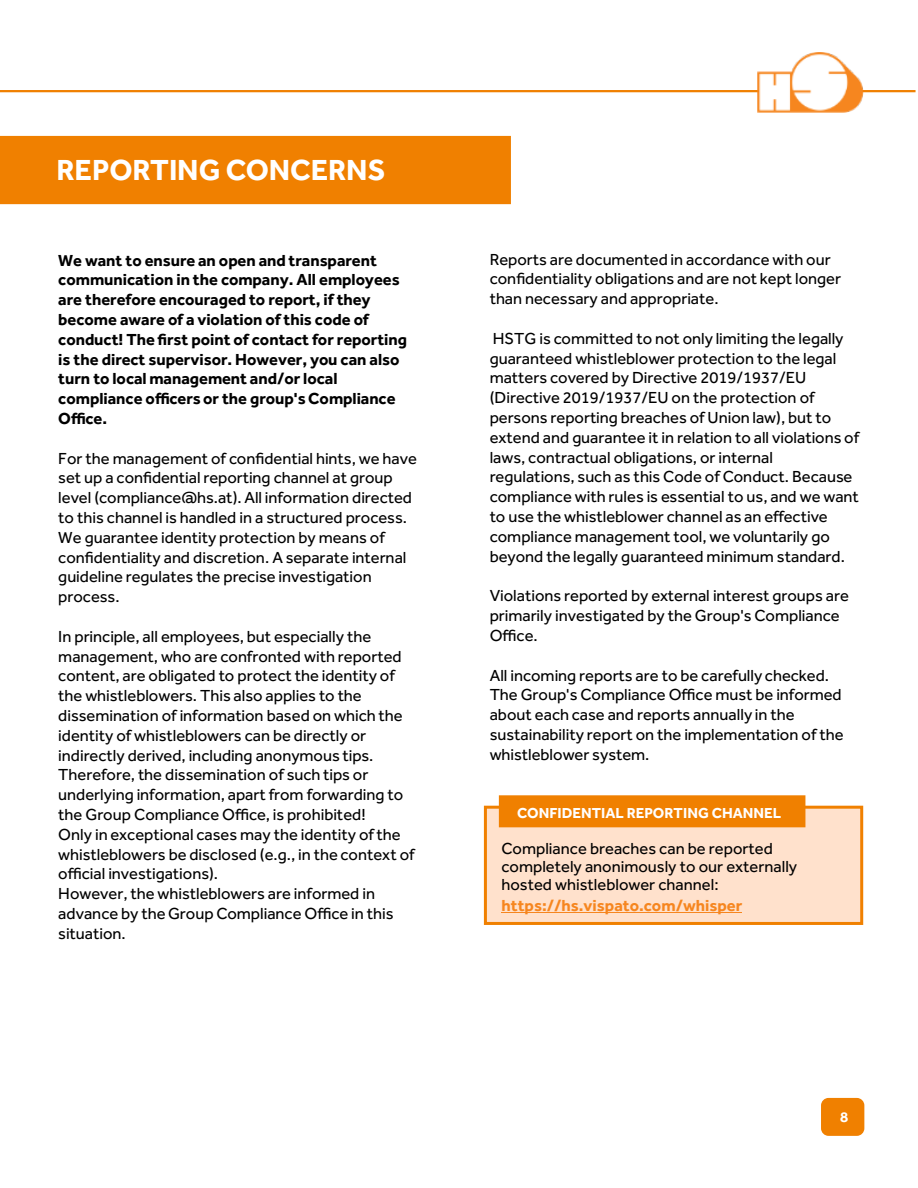
<style>
.page{position:relative;width:918px;height:1188px;background:#fff}
.page>*{position:absolute;margin:0;border:0;box-sizing:border-box;transform-origin:0 0}
.t1{font:700 30px "Effra";color:#fff}
.t2{font:16.65px "Effra";letter-spacing:-.005em;color:#000}
.t3{font:700 16.65px "Effra";color:#000}
.t4{font:16.5px "Effra";color:#000}
.t5{font:700 16.5px "Effra";color:#000}
.t6{font:700 16.5px "Effra";color:#f6861f}
.t7{font:700 15px "Effra";color:#fff}
</style>
<div class="page">
<div style="left:821px;top:1098px;width:43px;height:38px;background:#f08000;border:4px solid #f08000;border-radius:6px"></div>
<hr style="left:0;top:90px;width:916px;height:2px;background:#f08000">
<div style="left:0;top:136px;width:511px;height:68px;background:#f08000"></div>
<img style="left:758px;top:53px;width:105px;height:60px">
<div style="left:484px;top:806px;width:379px;height:119px;background:#ffe1cc;border:3px solid #f08000"></div>
<div style="left:499px;top:795px;width:306px;height:32px;background:#f08000;border:3px solid #f08000"></div>
<hr style="left:501px;top:912px;width:241px;height:1px;background:#f6861f">
<p class="t1" style="left:56px;top:160px;width:331px">REPORTING CONCERNS</p>
<p class="t5" style="left:58px;top:255px;width:320px">We want to ensure an open and transparent</p>
<p class="t5" style="left:58px;top:274px;width:343px">communication in the company. All employees</p>
<p class="t5" style="left:58px;top:294px;width:314px">are therefore encouraged to report, if they</p>
<p class="t5" style="left:58px;top:314px;width:312px">become aware of a violation of this code of</p>
<p class="t5" style="left:58px;top:334px;width:350px">conduct! The first point of contact for reporting</p>
<p class="t5" style="left:58px;top:354px;width:343px">is the direct supervisor. However, you can also</p>
<p class="t3" style="left:58px;top:373px;width:281px">turn to local management and/or local</p>
<p class="t5" style="left:58px;top:393px;width:339px">compliance officers or the group's Compliance</p>
<p class="t5" style="left:58px;top:413px;width:50px">Office.</p>
<p class="t4" style="left:58px;top:453px;width:360px">For the management of confidential hints, we have</p>
<p class="t4" style="left:58px;top:472px;width:336px">set up a confidential reporting channel at group</p>
<p class="t4" style="left:58px;top:492px;width:355px">level (compliance@hs.at). All information directed</p>
<p class="t4" style="left:58px;top:512px;width:350px">to this channel is handled in a structured process.</p>
<p class="t4" style="left:58px;top:532px;width:328px">We guarantee identity protection by means of</p>
<p class="t4" style="left:58px;top:552px;width:350px">confidentiality and discretion. A separate internal</p>
<p class="t4" style="left:58px;top:571px;width:315px">guideline regulates the precise investigation</p>
<p class="t4" style="left:58px;top:591px;width:63px">process.</p>
<p class="t2" style="left:58px;top:631px;width:315px">In principle, all employees, but especially the</p>
<p class="t4" style="left:58px;top:651px;width:345px">management, who are confronted with reported</p>
<p class="t4" style="left:58px;top:670px;width:338px">content, are obligated to protect the identity of</p>
<p class="t4" style="left:58px;top:690px;width:305px">the whistleblowers. This also applies to the</p>
<p class="t4" style="left:58px;top:710px;width:346px">dissemination of information based on which the</p>
<p class="t4" style="left:58px;top:730px;width:310px">identity of whistleblowers can be directly or</p>
<p class="t4" style="left:58px;top:750px;width:317px">indirectly derived, including anonymous tips.</p>
<p class="t4" style="left:58px;top:769px;width:312px">Therefore, the dissemination of such tips or</p>
<p class="t4" style="left:58px;top:789px;width:346px">underlying information, apart from forwarding to</p>
<p class="t4" style="left:58px;top:809px;width:309px">the Group Compliance Office, is prohibited!</p>
<p class="t4" style="left:58px;top:829px;width:344px">Only in exceptional cases may the identity of the</p>
<p class="t4" style="left:58px;top:849px;width:358px">whistleblowers be disclosed (e.g., in the context of</p>
<p class="t4" style="left:58px;top:868px;width:161px">official investigations).</p>
<p class="t4" style="left:58px;top:888px;width:318px">However, the whistleblowers are informed in</p>
<p class="t2" style="left:58px;top:908px;width:337px">advance by the Group Compliance Office in this</p>
<p class="t4" style="left:58px;top:928px;width:69px">situation.</p>
<p class="t4" style="left:490px;top:254px;width:343px">Reports are documented in accordance with our</p>
<p class="t4" style="left:490px;top:273px;width:353px">confidentiality obligations and are not kept longer</p>
<p class="t4" style="left:490px;top:293px;width:230px">than necessary and appropriate.</p>
<p class="t4" style="left:493px;top:333px;width:352px">HSTG is committed to not only limiting the legally</p>
<p class="t4" style="left:490px;top:353px;width:348px">guaranteed whistleblower protection to the legal</p>
<p class="t2" style="left:490px;top:372px;width:318px">matters covered by Directive 2019/1937/EU</p>
<p class="t4" style="left:490px;top:392px;width:326px">(Directive 2019/1937/EU on the protection of</p>
<p class="t4" style="left:490px;top:412px;width:343px">persons reporting breaches of Union law), but to</p>
<p class="t4" style="left:490px;top:432px;width:371px">extend and guarantee it in relation to all violations of</p>
<p class="t4" style="left:490px;top:452px;width:285px">laws, contractual obligations, or internal</p>
<p class="t4" style="left:490px;top:471px;width:364px">regulations, such as this Code of Conduct. Because</p>
<p class="t4" style="left:490px;top:491px;width:371px">compliance with rules is essential to us, and we want</p>
<p class="t4" style="left:490px;top:511px;width:340px">to use the whistleblower channel as an effective</p>
<p class="t4" style="left:490px;top:531px;width:342px">compliance management tool, we voluntarily go</p>
<p class="t4" style="left:490px;top:551px;width:357px">beyond the legally guaranteed minimum standard.</p>
<p class="t4" style="left:490px;top:590px;width:361px">Violations reported by external interest groups are</p>
<p class="t4" style="left:490px;top:610px;width:352px">primarily investigated by the Group's Compliance</p>
<p class="t2" style="left:490px;top:630px;width:50px">Office.</p>
<p class="t4" style="left:490px;top:670px;width:341px">All incoming reports are to be carefully checked.</p>
<p class="t4" style="left:490px;top:689px;width:354px">The Group's Compliance Office must be informed</p>
<p class="t4" style="left:490px;top:709px;width:307px">about each case and reports annually in the</p>
<p class="t4" style="left:490px;top:729px;width:355px">sustainability report on the implementation of the</p>
<p class="t4" style="left:490px;top:749px;width:161px">whistleblower system.</p>
<p class="t7" style="left:517px;top:808px;width:266px">CONFIDENTIAL REPORTING CHANNEL</p>
<p class="t4" style="left:501px;top:843px;width:273px">Compliance breaches can be reported</p>
<p class="t4" style="left:501px;top:861px;width:297px">completely anonimously to our externally</p>
<p class="t4" style="left:501px;top:879px;width:219px">hosted whistleblower channel:</p>
<p class="t6" style="left:501px;top:900px;width:242px">https://hs.vispato.com/whisper</p>
<p class="t7" style="left:840px;top:1112px;width:10px">8</p>
</div>
